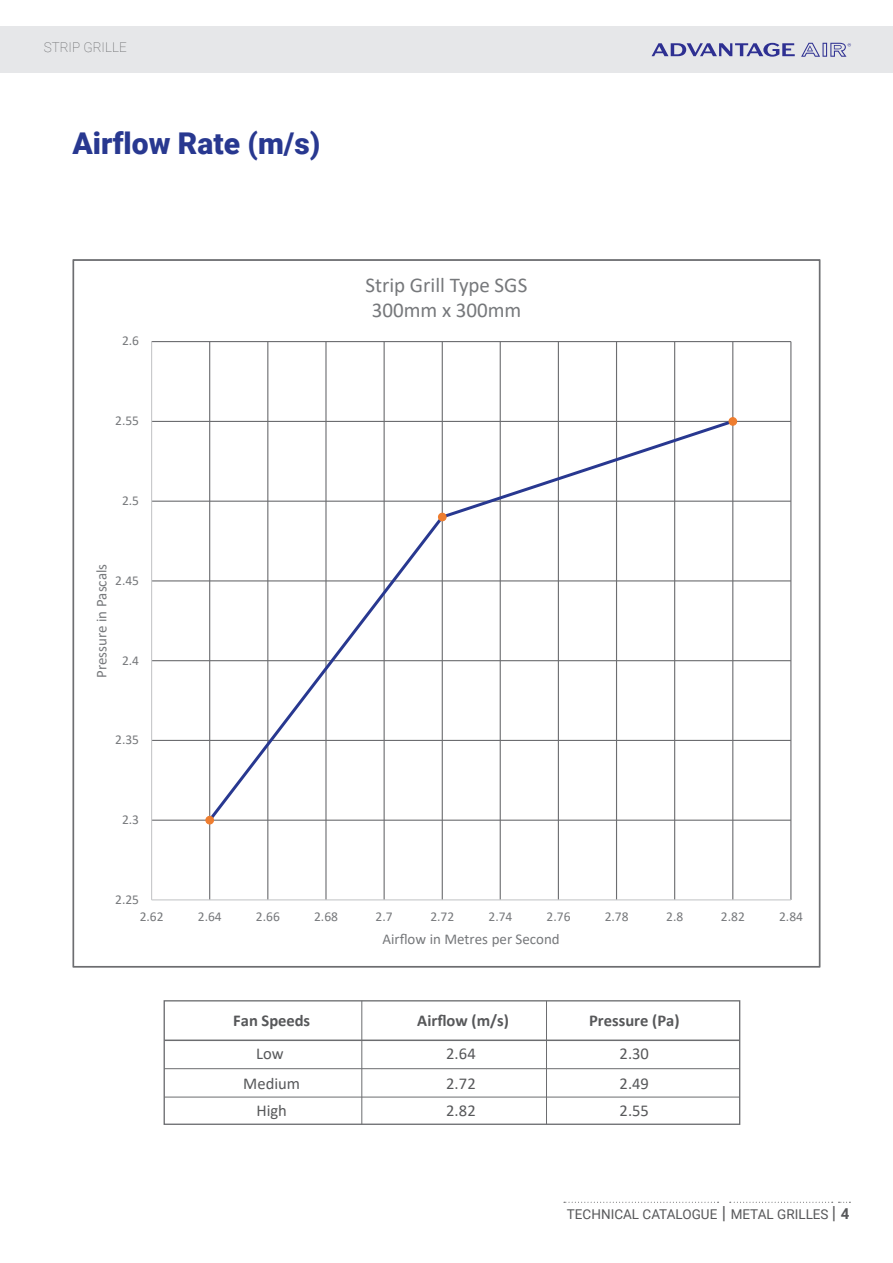
<style>
.page{position:relative;width:893px;height:1263px;background:#fff}
.page>*{position:absolute;margin:0;border:0;box-sizing:border-box;transform-origin:0 0}
.t1{font:900 30px "Roboto";color:#283890}
.t2{font:21px/25.8px "Calibri";color:#76787b;text-align:center}
.t3{font:16.5px/27.8px "Calibri";color:#57585a}
.t4{font:700 16.5px "Calibri";color:#57585a}
.t5{font:15px "Calibri";color:#76787b}
.t6{font:13.5px "Calibri";color:#76787b}
.t7{font:13.5px "Roboto";color:#57585a}
.t8{font:100 13.5px "Roboto";color:#57585a}
.s1{font-size:18px}
.s2{font-weight:700;font-size:15px}
</style>
<div class="page">
<div style="left:0;top:26px;width:893px;height:46px;background:#e6e7e9"></div>
<hr style="left:152px;top:820px;width:639px;height:1px;background:#6c6d70">
<hr style="left:152px;top:740px;width:639px;height:1px;background:#6c6d70">
<hr style="left:152px;top:660px;width:639px;height:1px;background:#6c6d70">
<hr style="left:152px;top:580px;width:639px;height:1px;background:#6c6d70">
<hr style="left:152px;top:501px;width:639px;height:1px;background:#6c6d70">
<hr style="left:152px;top:421px;width:639px;height:1px;background:#6c6d70">
<hr style="left:152px;top:341px;width:639px;height:1px;background:#6c6d70">
<hr style="left:209px;top:342px;width:1px;height:558px;background:#6c6d70">
<hr style="left:267px;top:342px;width:1px;height:558px;background:#6c6d70">
<hr style="left:325px;top:342px;width:2px;height:558px;background:#6c6d70">
<hr style="left:384px;top:342px;width:1px;height:558px;background:#6c6d70">
<hr style="left:442px;top:342px;width:1px;height:558px;background:#6c6d70">
<hr style="left:500px;top:342px;width:1px;height:558px;background:#6c6d70">
<hr style="left:558px;top:342px;width:1px;height:558px;background:#6c6d70">
<hr style="left:616px;top:342px;width:1px;height:558px;background:#6c6d70">
<hr style="left:674px;top:342px;width:1px;height:558px;background:#6c6d70">
<hr style="left:732px;top:342px;width:1px;height:558px;background:#6c6d70">
<hr style="left:790px;top:342px;width:1px;height:558px;background:#6c6d70">
<hr style="left:151px;top:342px;width:1px;height:558px;background:#c7c8ca">
<hr style="left:152px;top:899px;width:639px;height:1px;background:#c7c8ca">
<svg style="left:206px;top:418px;width:531px;height:406px"></svg>
<div style="left:206px;top:816px;width:7px;height:8px;background:#ee7d2f;border-radius:50%"></div>
<div style="left:205px;top:816px;width:9px;height:8px;border:1px solid #ee7d2f;border-radius:50%"></div>
<div style="left:438px;top:513px;width:8px;height:8px;background:#ee7d2f;border-radius:50%"></div>
<div style="left:438px;top:513px;width:9px;height:8px;border:1px solid #ee7d2f;border-radius:50%"></div>
<div style="left:729px;top:418px;width:8px;height:7px;background:#ee7d2f;border-radius:50%"></div>
<div style="left:728px;top:417px;width:9px;height:9px;border:1px solid #ee7d2f;border-radius:50%"></div>
<svg style="left:564px;top:1202px;width:155px;height:1px"></svg>
<svg style="left:730px;top:1202px;width:120px;height:1px"></svg>
<div style="left:164px;top:1000px;width:576px;height:125px;border:1px solid #6c6d70"></div>
<hr style="left:164px;top:1039px;width:576px;height:2px;background:#6c6d70">
<hr style="left:164px;top:1068px;width:576px;height:1px;background:#6c6d70">
<hr style="left:164px;top:1097px;width:576px;height:1px;background:#6c6d70">
<hr style="left:361px;top:1001px;width:1px;height:123px;background:#6c6d70">
<hr style="left:546px;top:1001px;width:1px;height:123px;background:#6c6d70">
<svg style="left:651px;top:43px;width:144px;height:14px"></svg>
<svg style="left:801px;top:43px;width:50px;height:14px"></svg>
<p class="t8" style="left:44px;top:38px;width:84px">STRIP GRILLE</p>
<h1 class="t1" style="left:72px;top:122px;width:250px">Airflow Rate (m/s)</h1>
<p class="t6" style="left:122px;top:332px;width:19px">2.6</p>
<p class="t6" style="left:115px;top:411px;width:25px">2.55</p>
<p class="t6" style="left:122px;top:491px;width:19px">2.5</p>
<p class="t5" style="left:91px;top:678px;width:116px;rotate:-90deg">Pressure in Pascals</p>
<p class="t6" style="left:115px;top:571px;width:25px">2.45</p>
<p class="t6" style="left:122px;top:651px;width:19px">2.4</p>
<p class="t6" style="left:115px;top:730px;width:25px">2.35</p>
<p class="t6" style="left:122px;top:810px;width:19px">2.3</p>
<p class="t6" style="left:115px;top:890px;width:25px">2.25</p>
<h2 class="t2" style="left:365px;top:271px;width:163px">Strip Grill Type SGS<br>300mm x 300mm</h2>
<p class="t6" style="left:140px;top:907px;width:25px">2.62</p>
<p class="t6" style="left:198px;top:907px;width:25px">2.64</p>
<p class="t6" style="left:256px;top:907px;width:25px">2.66</p>
<p class="t6" style="left:314px;top:907px;width:25px">2.68</p>
<p class="t6" style="left:376px;top:907px;width:19px">2.7</p>
<p class="t6" style="left:430px;top:907px;width:25px">2.72</p>
<p class="t6" style="left:488px;top:907px;width:25px">2.74</p>
<p class="t6" style="left:547px;top:907px;width:25px">2.76</p>
<p class="t6" style="left:605px;top:907px;width:25px">2.78</p>
<p class="t6" style="left:666px;top:907px;width:19px">2.8</p>
<p class="t6" style="left:721px;top:907px;width:25px">2.82</p>
<p class="t6" style="left:779px;top:907px;width:25px">2.84</p>
<p class="t4" style="left:233px;top:1009px;width:78px">Fan Speeds</p>
<p class="t3" style="left:243px;top:1038px;width:58px;line-height:29.8px;text-align:center">Low<br>Medium</p>
<p class="t3" style="left:257px;top:1097px;width:32px">High</p>
<p class="t5" style="left:382px;top:928px;width:179px">Airflow in Metres per Second</p>
<p class="t4" style="left:417px;top:1009px;width:93px">Airflow (m/s)</p>
<p class="t4" style="left:589px;top:1009px;width:92px">Pressure (Pa)</p>
<p class="t3" style="left:446px;top:1039px;width:31px">2.64</p>
<p class="t3" style="left:619px;top:1039px;width:31px">2.30</p>
<p class="t3" style="left:446px;top:1069px;width:31px">2.72<br>2.82</p>
<p class="t3" style="left:619px;top:1069px;width:31px">2.49<br>2.55</p>
<p class="t7" style="left:567px;top:1204px;width:284px">TECHNICAL CATALOGUE <span class="s1">|</span> METAL GRILLES <span class="s1">|</span> <span class="s2">4</span></p>
</div>
